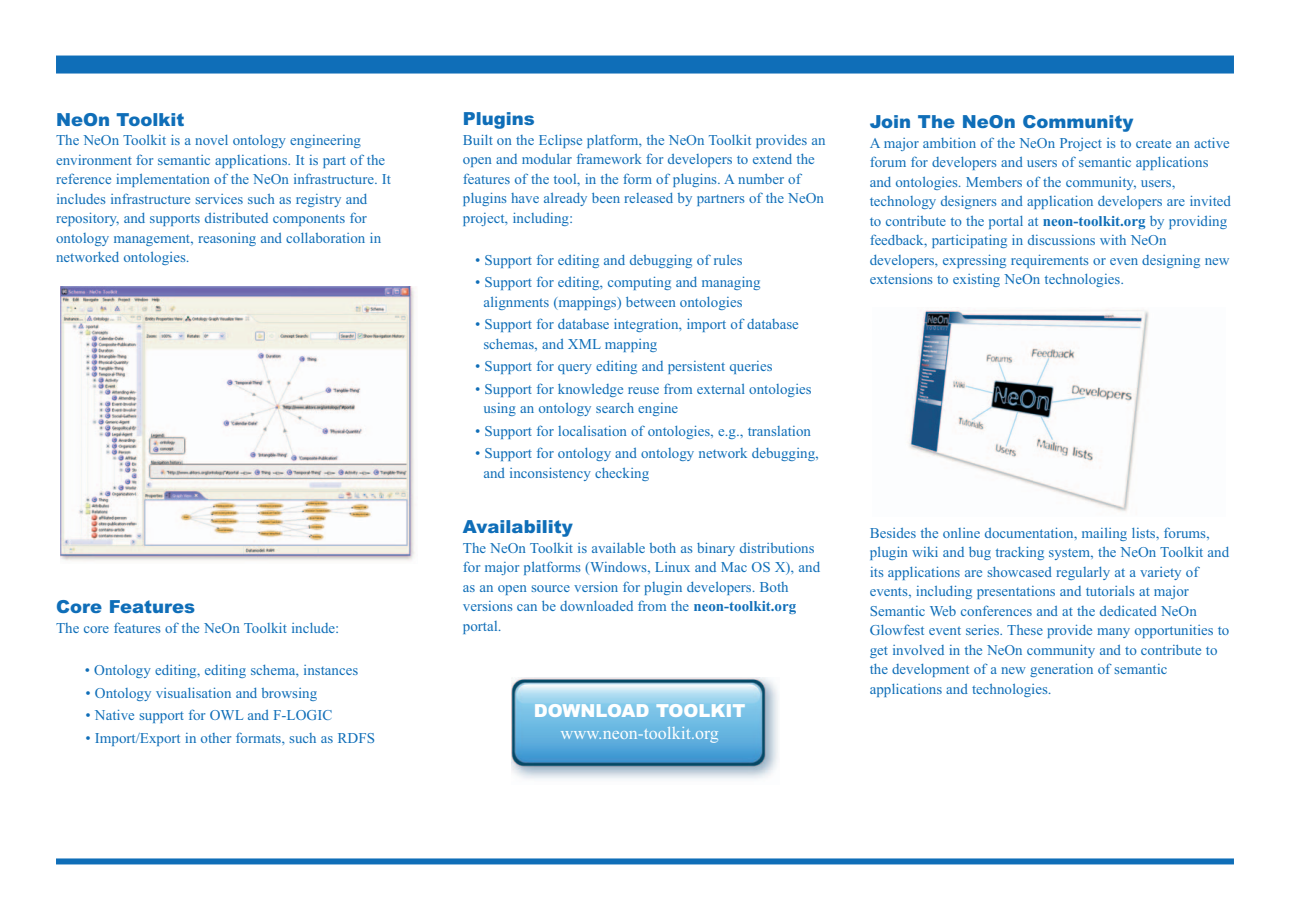
<style>
.page{position:relative;width:1290px;height:920px;background:#fff}
.page>*{position:absolute;margin:0;border:0;box-sizing:border-box;transform-origin:0 0}
.t1{font:900 18px "Arial";color:#0f6eb8}
.t2{font:18px "Times New Roman";color:#fff}
.t3{font:900 18px "Arial";color:#fff}
.t4{font:15px/19.5px "Times New Roman";color:#0f6eb8}
.s1{font-weight:700}
</style>
<div class="page">
<div style="left:56px;top:56px;width:1178px;height:18px;background:#0f6eb8"></div>
<div style="left:56px;top:858px;width:1178px;height:6px;background:#0f6eb8"></div>
<img style="left:60px;top:287px;width:355px;height:274px">
<img style="left:512px;top:678px;width:266px;height:101px">
<img style="left:908px;top:310px;width:241px;height:202px">
<p class="t1" style="left:56px;top:109px;width:130px">NeOn Toolkit</p>
<p class="t4" style="left:56px;top:131px;width:337px">The NeOn Toolkit is a novel ontology engineering environment for semantic applications. It is part of the reference implementation of the NeOn infrastructure. It includes infrastructure services such as registry and repository, and supports distributed components for ontology management, reasoning and collaboration in networked ontologies.</p>
<p class="t1" style="left:56px;top:597px;width:141px">Core Features</p>
<p class="t4" style="left:56px;top:618px;width:285px">The core features of the NeOn Toolkit include:</p>
<p class="t4" style="left:85px;top:660px;width:275px">• Ontology editing, editing schema, instances</p>
<p class="t4" style="left:86px;top:683px;width:233px">• Ontology visualisation and browsing</p>
<p class="t4" style="left:86px;top:705px;width:248px">• Native support for OWL and F-LOGIC</p>
<p class="t4" style="left:86px;top:728px;width:291px">• Import/Export in other formats, such as RDFS</p>
<p class="t1" style="left:463px;top:109px;width:73px">Plugins</p>
<p class="t4" style="left:463px;top:130px;width:364px">Built on the Eclipse platform, the NeOn Toolkit provides an open and modular framework for developers to extend the features of the tool, in the form of plugins. A number of plugins have already been released by partners of the NeOn project, including:</p>
<p class="t4" style="left:475px;top:250px;width:269px">• Support for editing and debugging of rules</p>
<p class="t4" style="left:483px;top:272px;width:279px;text-indent:-8px">• Support for editing, computing and managing alignments (mappings) between ontologies</p>
<p class="t4" style="left:483px;top:314px;width:317px;text-indent:-8px">• Support for database integration, import of database schemas, and XML mapping</p>
<p class="t4" style="left:475px;top:356px;width:299px">• Support for query editing and persistent queries</p>
<p class="t4" style="left:483px;top:379px;width:330px;text-indent:-8px">• Support for knowledge reuse from external ontologies using an ontology search engine</p>
<p class="t4" style="left:475px;top:421px;width:337px">• Support for localisation of ontologies, e.g., translation</p>
<p class="t4" style="left:483px;top:443px;width:337px;text-indent:-8px">• Support for ontology and ontology network debugging, and inconsistency checking</p>
<p class="t1" style="left:463px;top:517px;width:111px">Availability</p>
<p class="t4" style="left:463px;top:538px;width:359px">The NeOn Toolkit is available both as binary distributions for major platforms (Windows, Linux and Mac OS X), and as an open source version for plugin developers. Both versions can be downloaded from the <span class="s1">neon-toolkit.org </span>portal.</p>
<p class="t3" style="left:534px;top:701px;width:213px">DOWNLOAD TOOLKIT</p>
<p class="t2" style="left:560px;top:722px;width:160px">www.neon-toolkit.org</p>
<p class="t1" style="left:870px;top:112px;width:265px">Join The NeOn Community</p>
<p class="t4" style="left:870px;top:133px;width:363px">A major ambition of the NeOn Project is to create an active forum for developers and users of semantic applications and ontologies. Members of the community, users, technology designers and application developers are invited to contribute to the portal at <span class="s1">neon-toolkit.org</span> by providing feedback, participating in discussions with NeOn developers, expressing requirements or even designing new extensions to existing NeOn technologies.</p>
<p class="t4" style="left:870px;top:523px;width:361px">Besides the online documentation, mailing lists, forums, plugin wiki and bug tracking system, the NeOn Toolkit and its applications are showcased regularly at a variety of events, including presentations and tutorials at major Semantic Web conferences and at the dedicated NeOn Glowfest event series. These provide many opportunities to get involved in the NeOn community and to contribute to the development of a new generation of semantic applications and technologies.</p>
</div>
